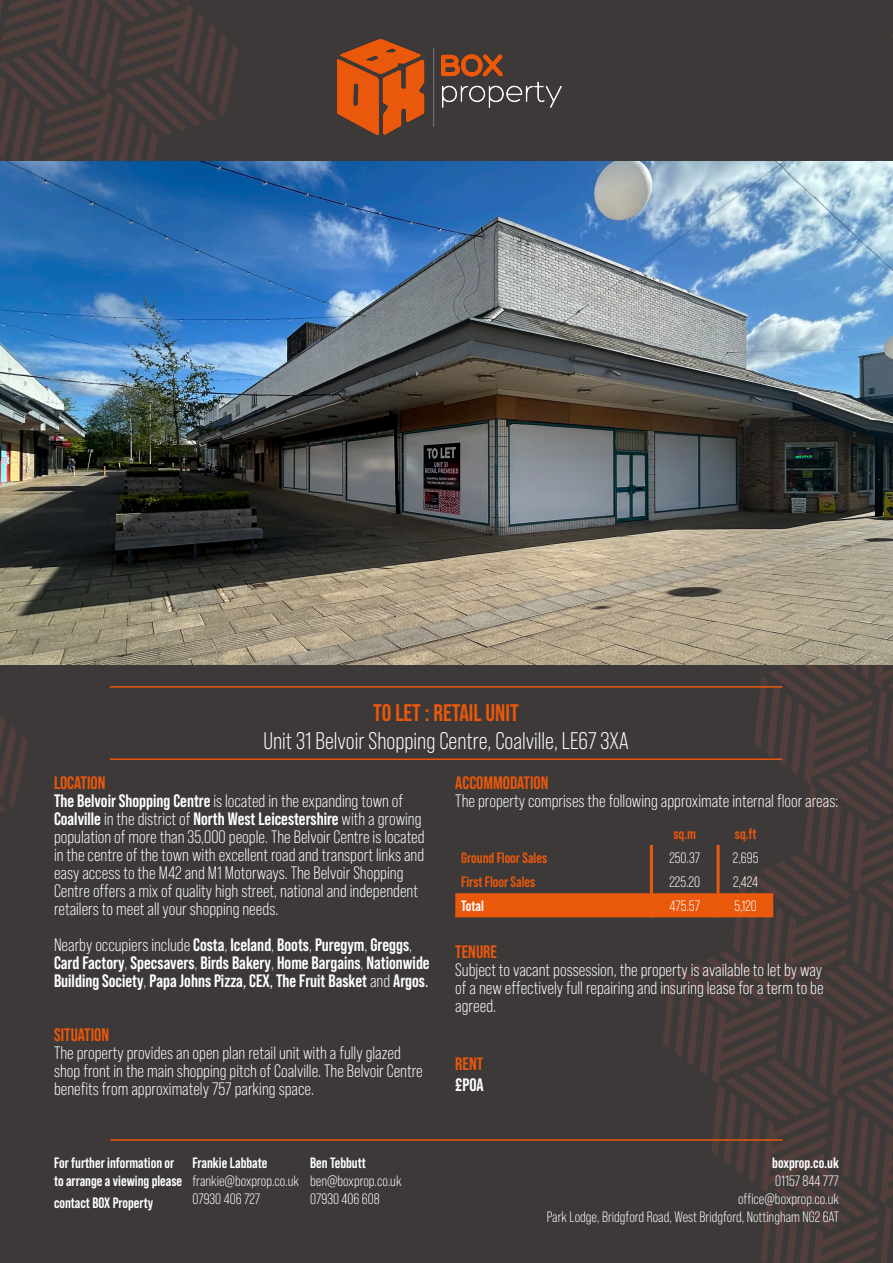
<style>
.page{position:relative;width:893px;height:1263px;background:#3d3939}
.page>*{position:absolute;margin:0;border:0;box-sizing:border-box;transform-origin:0 0}
.t1{font:24px "Bebas Neue Pro";color:#fff}
.t2{font:700 24px "Bebas Neue Pro";color:#ea580c}
.t3{font:18px/18px "Bebas Neue Pro";color:#fff}
.t4{font:700 18px/18px "Bebas Neue Pro";color:#fff}
.t5{font:700 18px "Bebas Neue Pro";color:#ea580c}
.t6{font:15px "Bebas Neue Pro";color:#fff}
.t7{font:700 15px/18px "Bebas Neue Pro";color:#fff}
.t8{font:700 15px "Bebas Neue Pro";color:#ea580c}
.s1{font-weight:700}
.s2{font-weight:400}
</style>
<div class="page">
<img style="left:0;top:0;width:296px;height:812px">
<img style="left:621px;top:34px;width:272px;height:1229px">
<hr style="left:111px;top:1139px;width:671px;height:2px;background:#ea580c">
<img style="left:336px;top:39px;width:226px;height:97px">
<hr style="left:110px;top:758px;width:672px;height:2px;background:#ea580c">
<hr style="left:110px;top:686px;width:672px;height:2px;background:#ea580c">
<div style="left:455px;top:893px;width:318px;height:24px;background:#ea580c"></div>
<hr style="left:650px;top:845px;width:3px;height:24px;background:#ea580c">
<hr style="left:717px;top:845px;width:3px;height:24px;background:#ea580c">
<hr style="left:650px;top:869px;width:3px;height:24px;background:#ea580c">
<hr style="left:717px;top:869px;width:3px;height:24px;background:#ea580c">
<hr style="left:650px;top:893px;width:3px;height:24px;background:#ea580c">
<hr style="left:717px;top:893px;width:3px;height:24px;background:#ea580c">
<img style="left:0;top:162px;width:893px;height:502px">
<p class="t2" style="left:373px;top:698px;width:147px">TO LET : RETAIL UNIT</p>
<p class="t1" style="left:263px;top:728px;width:367px">Unit 31 Belvoir Shopping Centre, Coalville, LE67 3XA</p>
<p class="t5" style="left:54px;top:772px;width:53px">LOCATION</p>
<p class="t3" style="left:54px;top:792px;width:372px"><span class="s1">The Belvoir Shopping Centre</span> is located in the expanding town of <span class="s1">Coalville</span> in the district of <span class="s1">North West Leicestershire</span> with a growing population of more than 35,000 people. The Belvoir Centre is located in the centre of the town with excellent road and transport links and easy access to the M42 and M1 Motorways. The Belvoir Shopping Centre offers a mix of quality high street, national and independent retailers to meet all your shopping needs.</p>
<p class="t4" style="left:54px;top:935px;width:377px"><span class="s2">Nearby occupiers include</span> Costa<span class="s2">,</span> Iceland<span class="s2">,</span> Boots<span class="s2">,</span> Puregym<span class="s2">,</span> Greggs<span class="s2">,<br></span>Card Factory<span class="s2">,</span> Specsavers<span class="s2">,</span> Birds Bakery<span class="s2">,</span> Home Bargains<span class="s2">,</span> Nationwide<br>Building Society<span class="s2">,</span> Papa Johns Pizza<span class="s2">,</span> CEX<span class="s2">,</span> The Fruit Basket <span class="s2">and</span> Argos<span class="s2">.</span></p>
<p class="t5" style="left:54px;top:1024px;width:57px">SITUATION</p>
<p class="t3" style="left:54px;top:1044px;width:370px">The property provides an open plan retail unit with a fully glazed shop front in the main shopping pitch of Coalville. The Belvoir Centre benefits from approximately 757 parking space.</p>
<p class="t7" style="left:54px;top:1153px;width:130px">For further information or to arrange a viewing please</p>
<p class="t7" style="left:54px;top:1193px;width:101px">contact BOX Property</p>
<p class="t7" style="left:192px;top:1153px;width:77px">Frankie Labbate</p>
<p class="t6" style="left:192px;top:1172px;width:108px">frankie@boxprop.co.uk</p>
<p class="t6" style="left:192px;top:1190px;width:69px">07930 406 727</p>
<p class="t7" style="left:310px;top:1153px;width:57px">Ben Tebbutt</p>
<p class="t6" style="left:310px;top:1172px;width:93px">ben@boxprop.co.uk</p>
<p class="t6" style="left:310px;top:1190px;width:71px">07930 406 608</p>
<p class="t5" style="left:455px;top:772px;width:95px">ACCOMMODATION</p>
<p class="t3" style="left:455px;top:792px;width:385px">The property comprises the following approximate internal floor areas:</p>
<p class="t8" style="left:673px;top:825px;width:24px">sq.m</p>
<p class="t8" style="left:735px;top:825px;width:23px">sq.ft</p>
<p class="t8" style="left:461px;top:849px;width:87px">Ground Floor Sales</p>
<p class="t6" style="left:669px;top:849px;width:32px">250.37</p>
<p class="t6" style="left:733px;top:849px;width:27px">2,695</p>
<p class="t8" style="left:461px;top:873px;width:75px">First Floor Sales</p>
<p class="t6" style="left:669px;top:874px;width:32px">225.20</p>
<p class="t6" style="left:733px;top:874px;width:27px">2,424</p>
<p class="t7" style="left:461px;top:897px;width:24px">Total</p>
<p class="t6" style="left:669px;top:898px;width:32px">475.57</p>
<p class="t6" style="left:734px;top:898px;width:24px">5,120</p>
<p class="t5" style="left:455px;top:942px;width:43px">TENURE</p>
<p class="t3" style="left:455px;top:961px;width:370px;text-align:justify">Subject to vacant possession, the property is available to let by way of a new effectively full repairing and insuring lease for a term to be agreed.</p>
<p class="t5" style="left:455px;top:1053px;width:29px">RENT</p>
<p class="t4" style="left:455px;top:1076px;width:30px">£POA</p>
<p class="t7" style="left:772px;top:1153px;width:68px">boxprop.co.uk</p>
<p class="t6" style="left:775px;top:1172px;width:65px">01157 844 777</p>
<p class="t6" style="left:738px;top:1190px;width:102px">office@boxprop.co.uk</p>
<p class="t6" style="left:547px;top:1208px;width:294px">Park Lodge, Bridgford Road, West Bridgford, Nottingham NG2 6AT</p>
</div>
